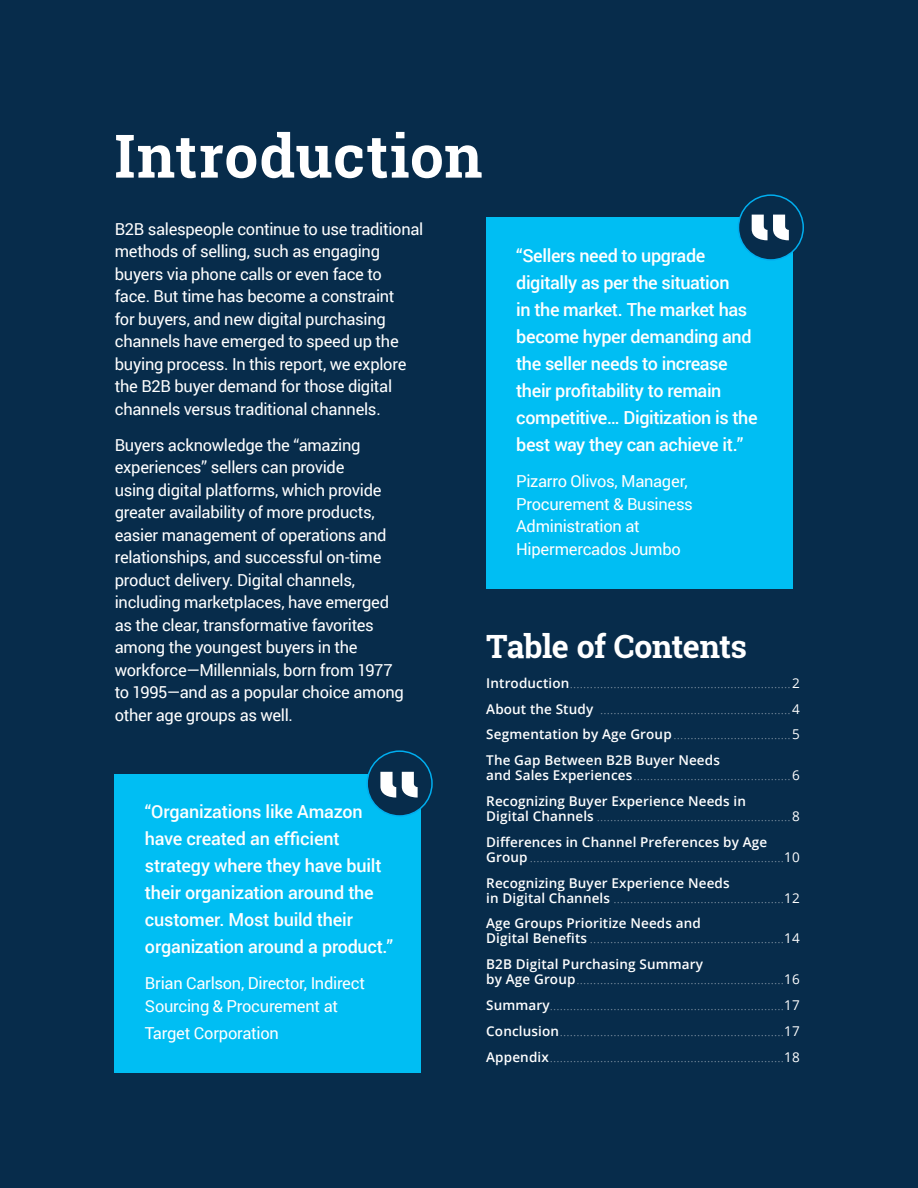
<style>
.page{position:relative;width:918px;height:1188px;background:#072c4b}
.page>*{position:absolute;margin:0;border:0;box-sizing:border-box;transform-origin:0 0}
.t1{font:700 60px "Roboto Slab";letter-spacing:.015em;color:#fff}
.t2{font:700 32.1px "Roboto Slab";letter-spacing:-.015em;color:#fff}
.t3{font:500 18px/27px "Roboto";letter-spacing:-.02em;color:#fff}
.t4{font:16.5px/22.5px "Roboto";letter-spacing:-.015em;color:#fff}
.t5{font:300 13.5px/25.8px "Open Sans";color:#8395a5}
.t6{font:600 13.5px/25.8px "Open Sans";letter-spacing:.01em;color:#fff}
.s1{font-weight:600;color:#fff}
.s2{font-weight:400;color:#fff}
.s3{font-weight:300;color:#8395a5}
.s4{font-weight:400}
</style>
<div class="page">
<div style="left:115px;top:774px;width:306px;height:299px;background:#00bef3"></div>
<div style="left:486px;top:217px;width:306px;height:372px;background:#00bef3"></div>
<div style="left:367px;top:751px;width:65px;height:65px;background:#072c4b;border-radius:50%"></div>
<div style="left:366px;top:750px;width:67px;height:67px;border:2px solid #00aeef;border-radius:50%"></div>
<div style="left:738px;top:195px;width:65px;height:65px;background:#072c4b;border-radius:50%"></div>
<div style="left:738px;top:194px;width:66px;height:67px;border:2px solid #00aeef;border-radius:50%"></div>
<svg style="left:380px;top:772px;width:38px;height:26px"></svg>
<svg style="left:752px;top:215px;width:37px;height:25px"></svg>
<h1 class="t1" style="left:114px;top:115px;width:370px">Introduction</h1>
<p class="t4" style="left:115px;top:217px;width:310px">B2B salespeople continue to use traditional methods of selling, such as engaging buyers via phone calls or even face to<br>face. But time has become a constraint<br>for buyers, and new digital purchasing channels have emerged to speed up the buying process. In this report, we explore the B2B buyer demand for those digital channels versus traditional channels.</p>
<p class="t4" style="left:115px;top:433px;width:291px">Buyers acknowledge the “amazing experiences” sellers can provide<br>using digital platforms, which provide greater availability of more products, easier management of operations and relationships, and successful on-time product delivery. Digital channels, including marketplaces, have emerged as the clear, transformative favorites among the youngest buyers in the workforce—Millennials, born from 1977 to 1995—and as a popular choice among other age groups as well.</p>
<h3 class="t3" style="left:145px;top:797px;width:250px">“Organizations like Amazon have created an efficient strategy where they have built their organization around the customer. Most build their organization around a product.”</h3>
<p class="t4" style="left:145px;top:971px;width:222px">Brian Carlson, Director, Indirect<br>Sourcing &amp; Procurement at</p>
<p class="t4" style="left:145px;top:1021px;width:135px">Target Corporation</p>
<h3 class="t3" style="left:516px;top:242px;width:243px">“Sellers need to upgrade digitally as per the situation<br>in the market. The market has become hyper demanding and the seller needs to increase their profitability to remain competitive… Digitization is the best way they can achieve it.”</h3>
<p class="t4" style="left:516px;top:469px;width:178px">Pizarro Olivos, Manager,<br>Procurement &amp; Business<br>Administration at<br>Hipermercados Jumbo</p>
<h2 class="t2" style="left:486px;top:625px;width:262px">Table of Contents</h2>
<p class="t5" style="left:486px;top:670px;width:315px;text-align:justify"><span class="s1">Introduction</span>..................................................................<span class="s2">2<br></span><span class="s1">About the Study</span> .........................................................<span class="s2">4<br></span><span class="s1">Segmentation by Age Group</span>...................................<span class="s2">5<br></span><span class="s1">The Gap Between B2B Buyer Needs</span></p>
<p class="t6" style="left:486px;top:762px;width:315px">and Sales Experiences<span class="s3">...............................................</span><span class="s4">6<br></span>Recognizing Buyer Experience Needs in</p>
<p class="t5" style="left:486px;top:803px;width:315px"><span class="s1">Digital Channels</span> ..........................................................<span class="s2">8<br></span><span class="s1">Differences in Channel Preferences by Age</span></p>
<p class="t5" style="left:486px;top:844px;width:315px"><span class="s1">Group</span>............................................................................<span class="s2">10<br></span><span class="s1">Recognizing Buyer Experience Needs</span></p>
<p class="t5" style="left:486px;top:884px;width:315px"><span class="s1">in Digital Channels</span> ...................................................<span class="s2">12<br></span><span class="s1">Age Groups Prioritize Needs and</span></p>
<p class="t5" style="left:486px;top:925px;width:315px"><span class="s1">Digital Benefits</span> ..........................................................<span class="s2">14<br></span><span class="s1">B2B Digital Purchasing Summary</span></p>
<p class="t5" style="left:486px;top:966px;width:315px;text-align:justify"><span class="s1">by Age Group</span>..............................................................<span class="s2">16<br></span><span class="s1">Summary</span>......................................................................<span class="s2">17<br></span><span class="s1">Conclusion</span>...................................................................<span class="s2">17<br></span><span class="s1">Appendix</span>......................................................................<span class="s2">18</span></p>
</div>
